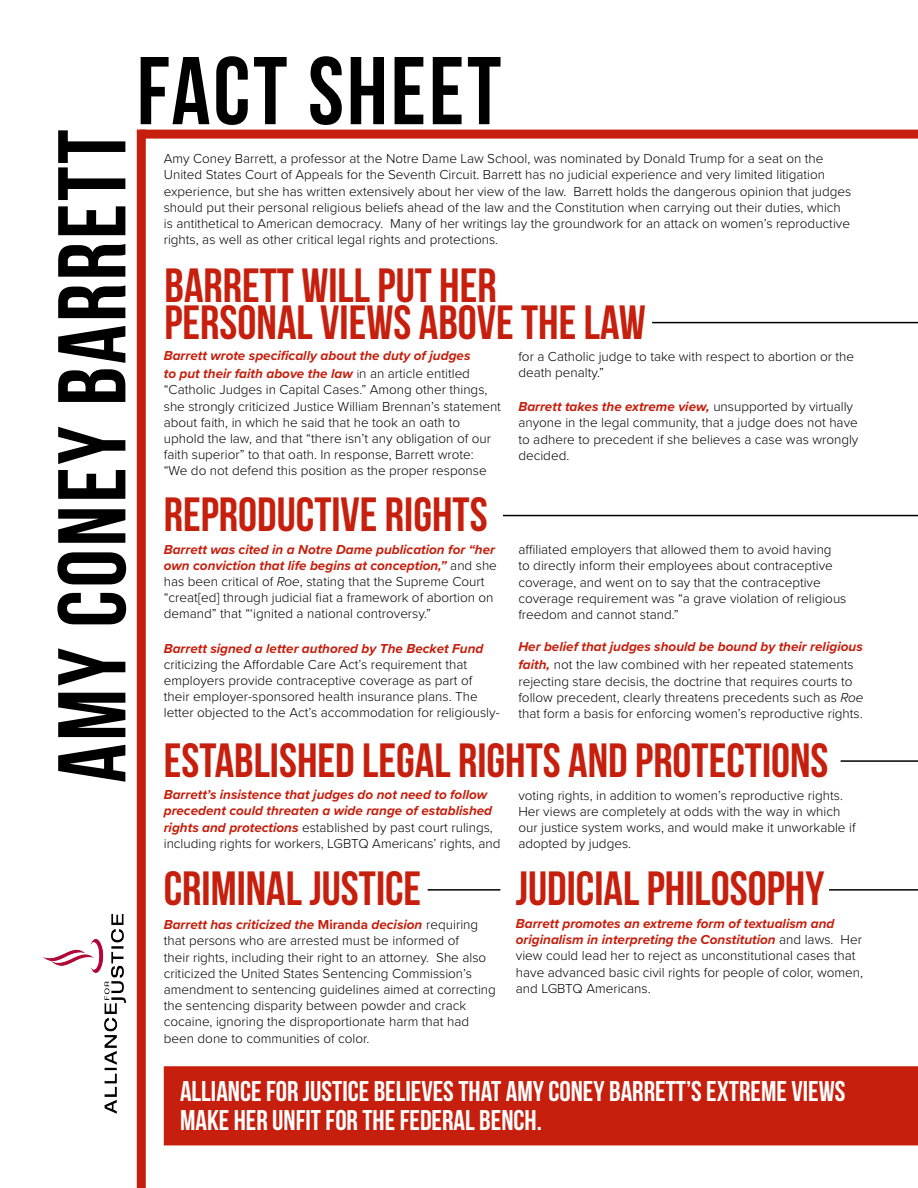
<style>
.page{position:relative;width:918px;height:1188px;background:#fff}
.page>*{position:absolute;margin:0;border:0;box-sizing:border-box;transform-origin:0 0}
.t1{font:96px "Bebas Neue";letter-spacing:.03em;color:#000}
.t2{font:48px/37.5px "Bebas Neue";color:#c61f0d}
.t3{font:28.5px/28.5px "Bebas Neue";color:#fff}
.t4{font:300 13.5px/16.2px "Proxima Nova";color:#000}
.t5{font:italic 700 13.5px/16.2px "Proxima Nova";color:#c61f0d}
.s1{font-weight:700;font-style:italic;color:#c61f0d}
.s2{font-weight:300;font-style:normal;font-size:12px;color:#000}
.s3{font-weight:300;font-style:normal;color:#000}
.s4{font-style:italic}
.s5{font-weight:700;color:#c61f0d}
</style>
<div class="page">
<div style="left:140px;top:130px;width:778px;height:9px;background:#c61f0d"></div>
<div style="left:137px;top:130px;width:9px;height:1058px;background:#c61f0d"></div>
<img style="left:42px;top:915px;width:84px;height:199px">
<hr style="left:503px;top:515px;width:415px;height:1px;background:#000">
<hr style="left:428px;top:889px;width:72px;height:2px;background:#000">
<hr style="left:829px;top:889px;width:89px;height:2px;background:#000">
<hr style="left:652px;top:322px;width:266px;height:1px;background:#000">
<hr style="left:841px;top:760px;width:77px;height:2px;background:#000">
<div style="left:164px;top:1066px;width:754px;height:79px;background:#c61f0d"></div>
<h1 class="t1" style="left:40px;top:783px;width:655px;rotate:-90deg">AMY CONEY BARRETT</h1>
<h1 class="t1" style="left:137px;top:38px;width:366px">FACT SHEET</h1>
<p class="t4" style="left:164px;top:150px;width:689px">Amy Coney Barrett, a professor at the Notre Dame Law School, was nominated by Donald Trump for a seat on the United States Court of Appeals for the Seventh Circuit. Barrett has no judicial experience and very limited litigation experience, but she has written extensively about her view of the law. Barrett holds the dangerous opinion that judges should put their personal religious beliefs ahead of the law and the Constitution when carrying out their duties, which is antithetical to American democracy. Many of her writings lay the groundwork for an attack on women’s reproductive rights, as well as other critical legal rights and protections.</p>
<h2 class="t2" style="left:165px;top:266px;width:483px">BARRETT WILL PUT HER<br>PERSONAL VIEWS ABOVE THE LAW</h2>
<p class="t4" style="left:518px;top:348px;width:337px">for a Catholic judge to take with respect to abortion or the death penalty.”</p>
<p class="t4" style="left:518px;top:398px;width:342px"><span class="s1">Barrett takes the extreme view,</span> unsupported by virtually anyone in the legal community, that a judge does not have to adhere to precedent if she believes a case was wrongly decided.</p>
<p class="t5" style="left:164px;top:346px;width:308px;line-height:18px">Barrett wrote specifically about the duty of judges to put their faith above the law <span class="s2">i</span><span class="s3">n an article entitled</span></p>
<p class="t4" style="left:164px;top:381px;width:339px">“Catholic Judges in Capital Cases.” Among other things, she strongly criticized Justice William Brennan’s statement about faith, in which he said that he took an oath to uphold the law, and that “there isn’t any obligation of our faith superior” to that oath. In response, Barrett wrote:<br>“We do not defend this position as the proper response</p>
<h2 class="t2" style="left:164px;top:495px;width:325px">REPRODUCTIVE RIGHTS</h2>
<p class="t4" style="left:164px;top:540px;width:335px"><span class="s1">Barrett was cited in a Notre Dame publication for “her own conviction that life begins at conception,”</span> and she has been critical of <span class="s4">Roe</span>, stating that the Supreme Court “creat[ed] through judicial fiat a framework of abortion on demand” that “‘ignited a national controversy.”</p>
<p class="t5" style="left:164px;top:640px;width:321px">Barrett signed a letter authored by The Becket Fund</p>
<p class="t4" style="left:164px;top:656px;width:337px">criticizing the Affordable Care Act’s requirement that employers provide contraceptive coverage as part of their employer-sponsored health insurance plans. The letter objected to the Act’s accommodation for religiously-</p>
<p class="t4" style="left:518px;top:541px;width:330px">affiliated employers that allowed them to avoid having<br>to directly inform their employees about contraceptive coverage, and went on to say that the contraceptive coverage requirement was “a grave violation of religious freedom and cannot stand.”</p>
<p class="t5" style="left:518px;top:638px;width:346px;line-height:18px">Her belief that judges should be bound by their religious faith, <span class="s3">not the law combined with her repeated statements</span></p>
<p class="t4" style="left:518px;top:672px;width:347px">rejecting stare decisis, the doctrine that requires courts to follow precedent, clearly threatens precedents such as <span class="s4">Roe </span>that form a basis for enforcing women’s reproductive rights.</p>
<h2 class="t2" style="left:164px;top:741px;width:666px">ESTABLISHED LEGAL RIGHTS AND PROTECTIONS</h2>
<p class="t4" style="left:518px;top:786px;width:339px">voting rights, in addition to women’s reproductive rights.<br>Her views are completely at odds with the way in which our justice system works, and would make it unworkable if adopted by judges.</p>
<p class="t5" style="left:164px;top:786px;width:338px">Barrett’s insistence that judges do not need to follow precedent could threaten a wide range of established rights and protections <span class="s3">established by past court rulings, including rights for workers, LGBTQ Americans’ rights, and</span></p>
<h2 class="t2" style="left:164px;top:869px;width:259px">CRIMINAL JUSTICE</h2>
<p class="t4" style="left:164px;top:916px;width:334px"><span class="s1">Barrett has criticized the</span> <span class="s5">Miranda</span> <span class="s1">decision</span> requiring that persons who are arrested must be informed of<br>their rights, including their right to an attorney. She also criticized the United States Sentencing Commission’s amendment to sentencing guidelines aimed at correcting the sentencing disparity between powder and crack cocaine, ignoring the disproportionate harm that had been done to communities of color.</p>
<h2 class="t2" style="left:516px;top:869px;width:310px">JUDICIAL PHILOSOPHY</h2>
<p class="t4" style="left:516px;top:915px;width:349px"><span class="s1">Barrett promotes an extreme form of textualism and originalism in interpreting the Constitution</span> and laws. Her view could lead her to reject as unconstitutional cases that have advanced basic civil rights for people of color, women, and LGBTQ Americans.</p>
<h3 class="t3" style="left:180px;top:1077px;width:667px">ALLIANCE FOR JUSTICE BELIEVES THAT AMY CONEY BARRETT’S EXTREME VIEWS<br>MAKE HER UNFIT FOR THE FEDERAL BENCH.</h3>
</div>
